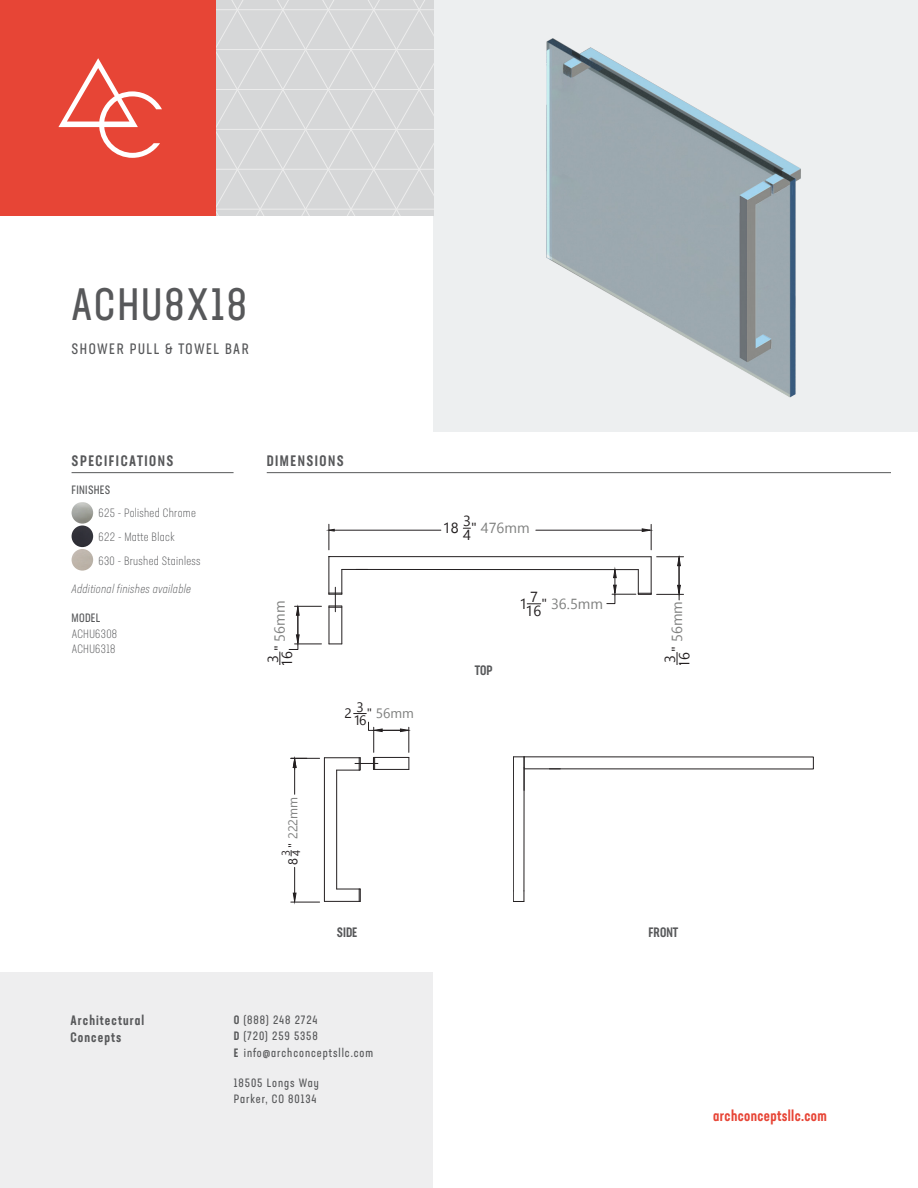
<style>
.page{position:relative;width:918px;height:1188px;background:#fff}
.page>*{position:absolute;margin:0;border:0;box-sizing:border-box;transform-origin:0 0}
.Page_Title{font:45px "Neusa Next Std Compact";letter-spacing:.05em;color:#57585a}
.t1{font:500 15px "Neusa Next Std Compact";letter-spacing:.1em;color:#57585a}
.t2{font:500 15px "Neusa Next Pro Compact";letter-spacing:.025em;color:#e74536}
.Page_Sub-Title{font:15px "Neusa Next Std Compact";letter-spacing:.1em;color:#57585a}
.t3{font:14.55px "Nirmala UI";color:#808180}
.t4{font:14.55px/14.1px "Nirmala UI";color:#231f20;text-align:center}
.t5{font:13.65px "Nirmala UI";color:#808180}
.t6{font:13.65px/13.2px "Nirmala UI";color:#231f20}
.t7{font:500 13.5px/16.5px "Neusa Next Std Compact";letter-spacing:.08em;color:#57585a}
.t8{font:500 13.5px "Neusa Next Pro Compact";color:#57585a}
.t9{font:12.75px "Nirmala UI";color:#808180}
.t10{font:12px/16.5px "Neusa Next Std Compact";letter-spacing:.08em;color:#57585a}
.Body_Copy_Descriptio{font:300 12px/24px "Neusa Next Std Compact";letter-spacing:.025em;color:#57585a}
.t11{font:italic 300 12px "Neusa Next Pro Compact";letter-spacing:.025em;color:#57585a}
.t12{font:12px "Neusa Next Std Compact";letter-spacing:.025em;color:#57585a}
.t13{font:11.25px/10.5px "Nirmala UI";color:#231f20}
.s1{color:#231f20}
.s2{font-family:"Neusa Next Pro Compact";font-weight:500}
</style>
<div class="page">
<div style="left:433px;top:0;width:485px;height:432px;background:#edeff0"></div>
<div style="left:0;top:0;width:216px;height:216px;background:#e74536"></div>
<svg style="left:58px;top:58px;width:104px;height:100px"></svg>
<div style="left:0;top:972px;width:433px;height:216px;background:#eeeeef"></div>
<hr style="left:267px;top:472px;width:624px;height:1px;background:#57585a">
<div style="left:216px;top:0;width:217px;height:216px;background:#d6d7d8"></div>
<hr style="left:216px;top:9px;width:217px;height:1px;background:#ededed">
<hr style="left:216px;top:49px;width:217px;height:1px;background:#ededed">
<hr style="left:216px;top:89px;width:217px;height:1px;background:#ededed">
<hr style="left:216px;top:129px;width:217px;height:1px;background:#ededed">
<hr style="left:216px;top:169px;width:217px;height:1px;background:#ededed">
<hr style="left:216px;top:209px;width:217px;height:1px;background:#ededed">
<hr style="left:72px;top:472px;width:162px;height:1px;background:#57585a">
<img style="left:72px;top:526px;width:21px;height:21px;border-radius:11px">
<img style="left:72px;top:502px;width:21px;height:22px;border-radius:11px">
<img style="left:72px;top:549px;width:21px;height:22px;border-radius:11px">
<img style="left:546px;top:38px;width:255px;height:360px">
<hr style="left:342px;top:569px;width:296px;height:1px;background:#231f20">
<hr style="left:329px;top:556px;width:322px;height:1px;background:#231f20">
<hr style="left:329px;top:557px;width:1px;height:36px;background:#231f20">
<hr style="left:341px;top:606px;width:1px;height:38px;background:#231f20">
<hr style="left:536px;top:530px;width:110px;height:1px;background:#231f20">
<hr style="left:334px;top:530px;width:107px;height:1px;background:#231f20">
<svg style="left:642px;top:524px;width:10px;height:26px"></svg>
<svg style="left:328px;top:524px;width:6px;height:26px"></svg>
<svg style="left:289px;top:606px;width:32px;height:44px"></svg>
<svg style="left:280px;top:652px;width:1px;height:12px"></svg>
<svg style="left:527px;top:604px;width:14px;height:1px"></svg>
<svg style="left:330px;top:643px;width:12px;height:1px"></svg>
<hr style="left:329px;top:606px;width:1px;height:38px;background:#231f20">
<svg style="left:607px;top:557px;width:77px;height:47px"></svg>
<svg style="left:677px;top:652px;width:1px;height:12px"></svg>
<svg style="left:329px;top:569px;width:13px;height:43px"></svg>
<svg style="left:354px;top:713px;width:12px;height:1px"></svg>
<hr style="left:336px;top:770px;width:1px;height:119px;background:#231f20">
<hr style="left:324px;top:758px;width:1px;height:143px;background:#231f20">
<hr style="left:324px;top:901px;width:35px;height:1px;background:#231f20">
<svg style="left:337px;top:889px;width:24px;height:13px"></svg>
<hr style="left:324px;top:757px;width:35px;height:1px;background:#231f20">
<svg style="left:337px;top:722px;width:73px;height:49px"></svg>
<hr style="left:373px;top:769px;width:36px;height:1px;background:#231f20">
<hr style="left:294px;top:867px;width:1px;height:30px;background:#231f20">
<hr style="left:294px;top:764px;width:1px;height:30px;background:#231f20">
<svg style="left:291px;top:893px;width:29px;height:10px"></svg>
<svg style="left:291px;top:758px;width:29px;height:11px"></svg>
<hr style="left:513px;top:767px;width:1px;height:124px;background:#231f20">
<hr style="left:524px;top:767px;width:1px;height:124px;background:#231f20">
<svg style="left:513px;top:757px;width:11px;height:10px"></svg>
<svg style="left:513px;top:891px;width:12px;height:11px"></svg>
<hr style="left:524px;top:757px;width:1px;height:33px;background:#231f20">
<p class="Page_Title" style="left:72px;top:277px;width:177px">ACHU8X18</p>
<p class="Page_Sub-Title" style="left:72px;top:340px;width:179px">SHOWER PULL &amp; TOWEL BAR</p>
<p class="t1" style="left:72px;top:451px;width:103px">SPECIFICATIONS</p>
<p class="t1" style="left:267px;top:451px;width:79px">DIMENSIONS</p>
<p class="t12" style="left:72px;top:483px;width:40px">FINISHES</p>
<p class="Body_Copy_Descriptio" style="left:99px;top:500px;width:103px">625 - Polished Chrome<br>622 - Matte Black<br>630 - Brushed Stainless</p>
<p class="t11" style="left:72px;top:582px;width:121px">Additional finishes available</p>
<p class="t10" style="left:72px;top:609px;width:31px">MODEL</p>
<p class="t4" style="left:443px;top:520px;width:17px">18</p>
<p class="t4" style="left:463px;top:514px;width:9px;line-height:13.6px;text-align:left">3<br>4</p>
<p class="t3" style="left:471px;top:517px;width:60px"><span class="s1">"</span> 476mm</p>
<p class="t3" style="left:268px;top:651px;width:52px;rotate:-90deg"><span class="s1">"</span> 56mm</p>
<p class="t4" style="left:519px;top:596px;width:9px">1</p>
<p class="t4" style="left:526px;top:589px;width:17px">7<br>16</p>
<p class="t3" style="left:541px;top:592px;width:63px"><span class="s1">"</span> 36.5mm</p>
<p class="Body_Copy_Descriptio" style="left:72px;top:626px;width:47px;line-height:15px">ACHU6308<br>ACHU6318</p>
<p class="t4" style="left:265px;top:667px;width:17px;rotate:-90deg">3<br>16</p>
<p class="t8" style="left:475px;top:662px;width:19px">TOP</p>
<p class="t9" style="left:283px;top:865px;width:70px;rotate:-90deg"><span class="s1">8 "</span> 222mm</p>
<p class="t13" style="left:280px;top:856px;width:8px;rotate:-90deg">3<br>4</p>
<p class="t6" style="left:345px;top:706px;width:9px">2</p>
<p class="t6" style="left:354px;top:700px;width:15px">3<br>16</p>
<p class="t5" style="left:367px;top:703px;width:49px"><span class="s1">"</span> 56mm</p>
<p class="t3" style="left:666px;top:652px;width:52px;rotate:-90deg"><span class="s1">"</span> 56mm</p>
<p class="t4" style="left:662px;top:668px;width:17px;rotate:-90deg">3<br>16</p>
<p class="t8" style="left:337px;top:924px;width:22px">SIDE</p>
<p class="t8" style="left:648px;top:924px;width:31px">FRONT</p>
<p class="t7" style="left:70px;top:1012px;width:75px">Architectural<br>Concepts</p>
<p class="t10" style="left:234px;top:1011px;width:141px"><span class="s2">O</span> (888) 248 2724<br><span class="s2">D</span> (720) 259 5358<br><span class="s2">E</span> info@archconceptsllc.com</p>
<p class="t10" style="left:234px;top:1074px;width:87px">18505 Longs Way<br>Parker, CO 80134</p>
<p class="t2" style="left:713px;top:1106px;width:115px">archconceptsllc.com</p>
</div>
